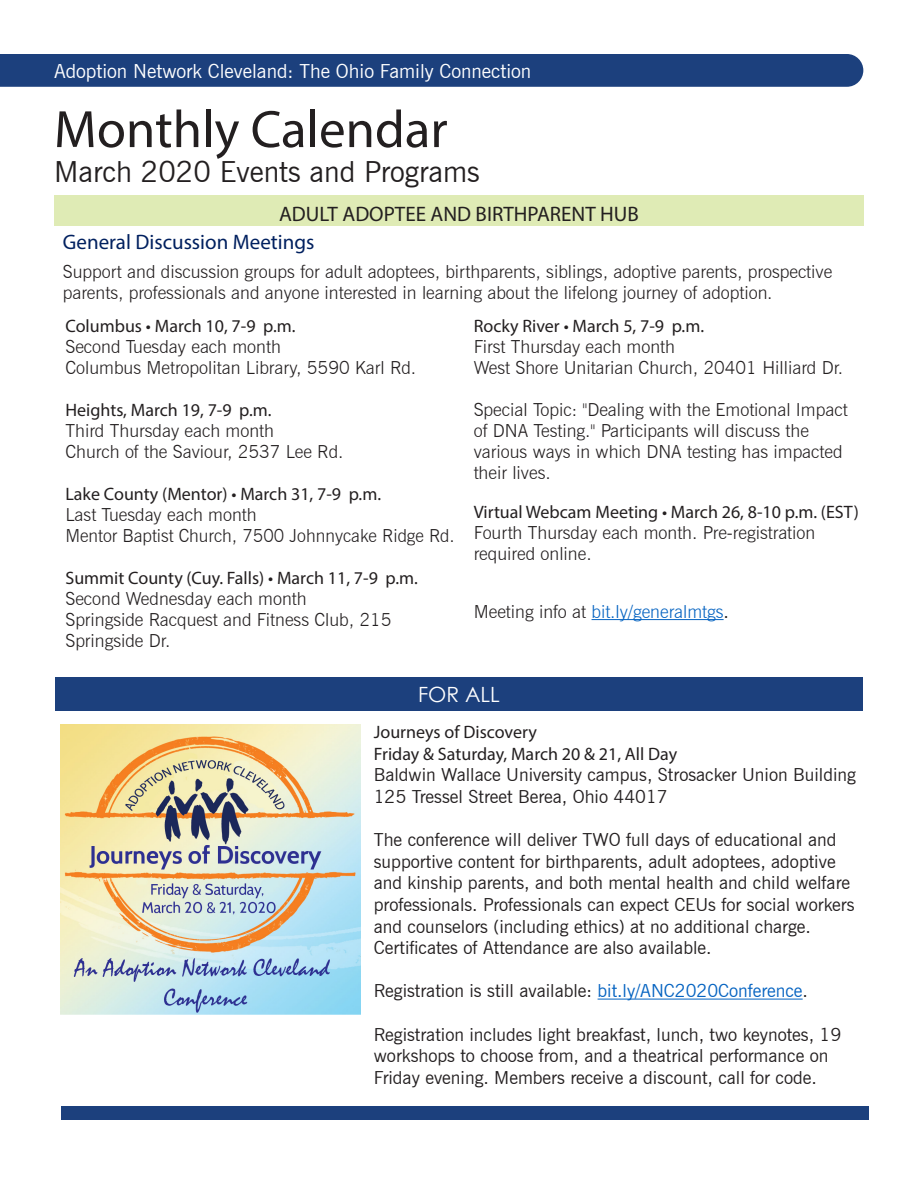
<style>
.page{position:relative;width:918px;height:1188px;background:#fff}
.page>*{position:absolute;margin:0;border:0;box-sizing:border-box;transform-origin:0 0}
.t1{font:52.95px "Myriad Pro";color:#231f20}
.t2{font:29.1px "News Gothic BT";color:#231f20}
.Header-Adult_Adoptee{font:21px "Myriad Pro";color:#231f20}
.Body_Text-Topic{font:21px "Myriad Pro";color:#00205f}
.Header-Adult_Adoptee-2{font:21px "Century Gothic";color:#fff}
.t3{font:19.35px "News Gothic BT";color:#fff}
.Body_Text{font:300 18px/21px "News Gothic BT";color:#231f20}
.Body_Text-2{font:18px/21.6px "News Gothic BT";color:#231f20}
.Body_Text-3{font:18px "Myriad Pro";color:#231f20}
.Body_Text-4{font:300 18px "News Gothic BT";color:#0563c1}
.s1{color:#231f20}
.s2{font-weight:400;color:#231f20}
.s3{color:#0563c1}
</style>
<div class="page">
<div style="left:0;top:54px;width:863px;height:33px;background:#1c407d"></div>
<hr style="left:592px;top:619px;width:132px;height:1px;background:#0563c1">
<div style="left:54px;top:195px;width:810px;height:31px;background:#dfebb5"></div>
<div style="left:61px;top:1106px;width:807px;height:13px;background:#1c407d"></div>
<div style="left:55px;top:677px;width:808px;height:33px;background:#1c407d"></div>
<img style="left:61px;top:724px;width:300px;height:291px">
<hr style="left:598px;top:999px;width:205px;height:1px;background:#0563c1">
<p class="t3" style="left:54px;top:59px;width:479px">Adoption Network Cleveland: The Ohio Family Connection</p>
<p class="t1" style="left:54px;top:97px;width:395px">Monthly Calendar</p>
<p class="t2" style="left:54px;top:154px;width:427px">March 2020 Events and Programs</p>
<p class="Header-Adult_Adoptee" style="left:279px;top:201px;width:361px">ADULT ADOPTEE AND BIRTHPARENT HUB</p>
<p class="Body_Text-Topic" style="left:63px;top:229px;width:253px">General Discussion Meetings</p>
<p class="Body_Text" style="left:63px;top:260px;width:771px;line-height:21.6px">Support and discussion groups for adult adoptees, birthparents, siblings, adoptive parents, prospective parents, professionals and anyone interested in learning about the lifelong journey of adoption.</p>
<p class="Body_Text-3" style="left:65px;top:315px;width:232px">Columbus • March 10, 7-9 p.m.</p>
<p class="Body_Text" style="left:65px;top:336px;width:217px">Second Tuesday each month</p>
<p class="Body_Text" style="left:65px;top:357px;width:352px">Columbus Metropolitan Library, 5590 Karl Rd.</p>
<p class="Body_Text-3" style="left:65px;top:399px;width:208px">Heights, March 19, 7-9 p.m.</p>
<p class="Body_Text" style="left:65px;top:420px;width:210px">Third Thursday each month</p>
<p class="Body_Text" style="left:65px;top:441px;width:280px">Church of the Saviour, 2537 Lee Rd.</p>
<p class="Body_Text-3" style="left:65px;top:483px;width:317px">Lake County (Mentor) • March 31, 7-9 p.m.</p>
<p class="Body_Text" style="left:65px;top:504px;width:193px">Last Tuesday each month</p>
<p class="Body_Text" style="left:65px;top:525px;width:391px">Mentor Baptist Church, 7500 Johnnycake Ridge Rd.</p>
<p class="Body_Text-3" style="left:65px;top:567px;width:354px">Summit County (Cuy. Falls) • March 11, 7-9 p.m.</p>
<p class="Body_Text" style="left:65px;top:588px;width:243px">Second Wednesday each month</p>
<p class="Body_Text" style="left:65px;top:609px;width:328px">Springside Racquest and Fitness Club, 215<br>Springside Dr.</p>
<p class="Body_Text-3" style="left:474px;top:315px;width:232px">Rocky River • March 5, 7-9 p.m.</p>
<p class="Body_Text" style="left:474px;top:336px;width:203px">First Thursday each month</p>
<p class="Body_Text" style="left:474px;top:357px;width:371px">West Shore Unitarian Church, 20401 Hilliard Dr.</p>
<p class="Body_Text" style="left:474px;top:399px;width:375px">Special Topic: "Dealing with the Emotional Impact of DNA Testing." Participants will discuss the various ways in which DNA testing has impacted their lives.</p>
<p class="Body_Text-3" style="left:474px;top:501px;width:387px">Virtual Webcam Meeting • March 26, 8-10 p.m. (EST)</p>
<p class="Body_Text" style="left:474px;top:522px;width:343px">Fourth Thursday each month. Pre-registration required online.</p>
<p class="Body_Text-4" style="left:474px;top:601px;width:257px"><span class="s1">Meeting info at</span> bit.ly/generalmtgs<span class="s2">.</span></p>
<p class="Header-Adult_Adoptee-2" style="left:418px;top:682px;width:83px">FOR ALL</p>
<p class="Body_Text-3" style="left:374px;top:721px;width:165px">Journeys of Discovery</p>
<p class="Body_Text-3" style="left:374px;top:743px;width:305px">Friday &amp; Saturday, March 20 &amp; 21, All Day</p>
<p class="Body_Text-2" style="left:374px;top:764px;width:484px">Baldwin Wallace University campus, Strosacker Union Building</p>
<p class="Body_Text-2" style="left:374px;top:786px;width:295px">125 Tressel Street Berea, Ohio 44017</p>
<p class="Body_Text-2" style="left:374px;top:829px;width:482px">The conference will deliver TWO full days of educational and supportive content for birthparents, adult adoptees, adoptive and kinship parents, and both mental health and child welfare professionals. Professionals can expect CEUs for social workers and counselors (including ethics) at no additional charge.<br>Certificates of Attendance are also available.</p>
<p class="Body_Text-2" style="left:374px;top:980px;width:436px">Registration is still available: <span class="s3">bit.ly/ANC2020Conference</span>.</p>
<p class="Body_Text-2" style="left:374px;top:1023px;width:469px">Registration includes light breakfast, lunch, two keynotes, 19 workshops to choose from, and a theatrical performance on<br>Friday evening. Members receive a discount, call for code.</p>
</div>
